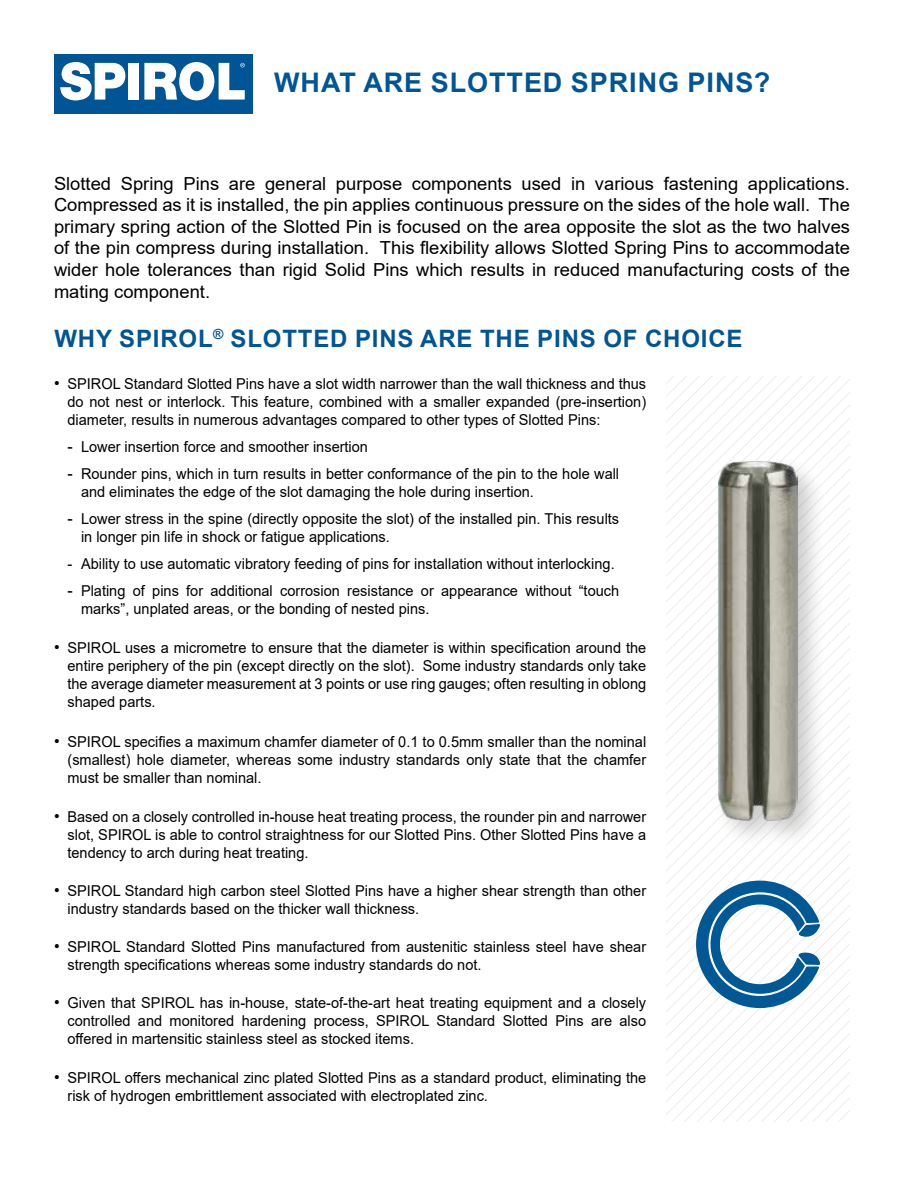
<style>
.page{position:relative;width:918px;height:1188px;background:#fff}
.page>*{position:absolute;margin:0;border:0;box-sizing:border-box;transform-origin:0 0}
.t1{font:700 27px "Arial";letter-spacing:.035em;color:#005596}
.t2{font:700 24px "Arial";letter-spacing:.035em;color:#005596}
.t3{font:18px/21.6px "Arial";color:#000;text-align:justify}
.t4{font:15px/18px "Arial";color:#000}
.s1{font-size:16.5px}
</style>
<div class="page">
<svg style="left:667px;top:377px;width:183px;height:744px"></svg>
<div style="left:54px;top:54px;width:198px;height:59px;background:#005596"></div>
<div style="left:129px;top:63px;width:10px;height:37px;background:#fff"></div>
<svg style="left:60px;top:62px;width:66px;height:39px"></svg>
<svg style="left:144px;top:62px;width:101px;height:39px"></svg>
<h1 class="t1" style="left:274px;top:64px;width:498px">WHAT ARE SLOTTED SPRING PINS?</h1>
<p class="t3" style="left:54px;top:172px;width:798px">Slotted Spring Pins are general purpose components used in various fastening applications.<br>Compressed as it is installed, the pin applies continuous pressure on the sides of the hole wall. The primary spring action of the Slotted Pin is focused on the area opposite the slot as the two halves of the pin compress during installation. This flexibility allows Slotted Spring Pins to accommodate wider hole tolerances than rigid Solid Pins which results in reduced manufacturing costs of the mating component.</p>
<h2 class="t2" style="left:54px;top:321px;width:690px">WHY SPIROL<sup>®</sup> SLOTTED PINS ARE THE PINS OF CHOICE</h2>
<p class="t4" style="left:68px;top:374px;width:580px;text-align:justify;text-indent:-14px"><span class="s1">•</span> SPIROL Standard Slotted Pins have a slot width narrower than the wall thickness and thus do not nest or interlock. This feature, combined with a smaller expanded (pre-insertion) diameter, results in numerous advantages compared to other types of Slotted Pins:</p>
<p class="t4" style="left:68px;top:437px;width:302px"><span class="s1">-</span> Lower insertion force and smoother insertion</p>
<p class="t4" style="left:81px;top:464px;width:540px;text-indent:-14px"><span class="s1">-</span> Rounder pins, which in turn results in better conformance of the pin to the hole wall and eliminates the edge of the slot damaging the hole during insertion.</p>
<p class="t4" style="left:81px;top:509px;width:540px;text-indent:-14px"><span class="s1">-</span> Lower stress in the spine (directly opposite the slot) of the installed pin. This results in longer pin life in shock or fatigue applications.</p>
<p class="t4" style="left:67px;top:554px;width:549px">- Ability to use automatic vibratory feeding of pins for installation without interlocking.</p>
<p class="t4" style="left:81px;top:581px;width:540px;text-indent:-14px"><span class="s1">-</span> Plating of pins for additional corrosion resistance or appearance without “touch marks”, unplated areas, or the bonding of nested pins.</p>
<p class="t4" style="left:68px;top:639px;width:580px;text-align:justify;text-indent:-14px"><span class="s1">•</span> SPIROL uses a micrometre to ensure that the diameter is within specification around the entire periphery of the pin (except directly on the slot). Some industry standards only take the average diameter measurement at 3 points or use ring gauges; often resulting in oblong shaped parts.</p>
<p class="t4" style="left:68px;top:733px;width:580px;text-align:justify;text-indent:-14px"><span class="s1">•</span> SPIROL specifies a maximum chamfer diameter of 0.1 to 0.5mm smaller than the nominal (smallest) hole diameter, whereas some industry standards only state that the chamfer must be smaller than nominal.</p>
<p class="t4" style="left:68px;top:808px;width:580px;text-align:justify;text-indent:-14px"><span class="s1">•</span> Based on a closely controlled in-house heat treating process, the rounder pin and narrower slot, SPIROL is able to control straightness for our Slotted Pins. Other Slotted Pins have a tendency to arch during heat treating.</p>
<p class="t4" style="left:68px;top:882px;width:580px;text-indent:-14px"><span class="s1">•</span> SPIROL Standard high carbon steel Slotted Pins have a higher shear strength than other industry standards based on the thicker wall thickness.</p>
<p class="t4" style="left:68px;top:938px;width:580px;text-indent:-14px"><span class="s1">•</span> SPIROL Standard Slotted Pins manufactured from austenitic stainless steel have shear strength specifications whereas some industry standards do not.</p>
<p class="t4" style="left:68px;top:994px;width:580px;text-align:justify;text-indent:-14px"><span class="s1">•</span> Given that SPIROL has in-house, state-of-the-art heat treating equipment and a closely controlled and monitored hardening process, SPIROL Standard Slotted Pins are also offered in martensitic stainless steel as stocked items.</p>
<p class="t4" style="left:68px;top:1069px;width:580px;text-indent:-14px"><span class="s1">•</span> SPIROL offers mechanical zinc plated Slotted Pins as a standard product, eliminating the risk of hydrogen embrittlement associated with electroplated zinc.</p>
</div>
